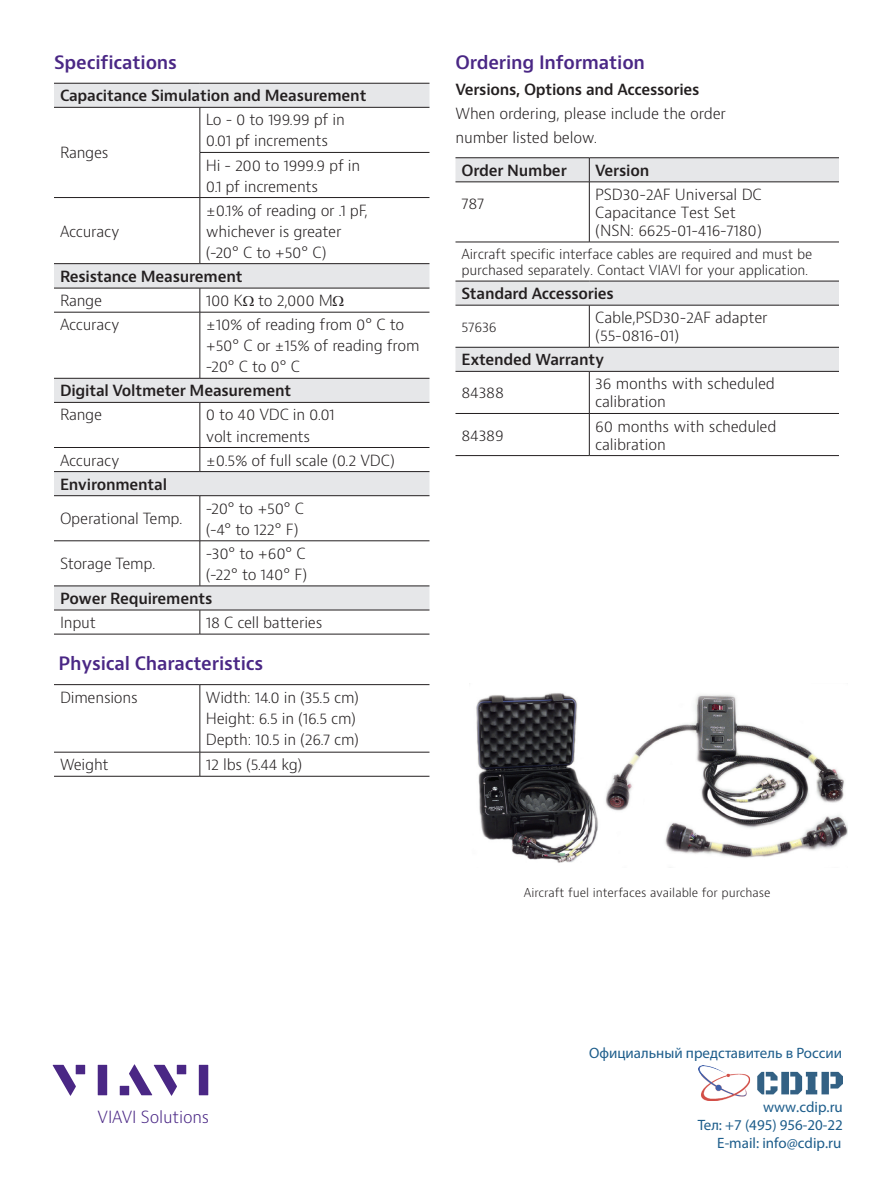
<style>
.page{position:relative;width:893px;height:1191px;background:#fff}
.page>*{position:absolute;margin:0;border:0;box-sizing:border-box;transform-origin:0 0}
.t1{font:600 18px "Bernino Sans";letter-spacing:-.01em;color:#4a2785}
.t2{font:300 16.35px "Bernino Sans";letter-spacing:-.01em;color:#4a2785}
.t3{font:300 15px/21px "Bernino Sans";letter-spacing:-.015em;color:#231f20}
.t4{font:600 15px "Bernino Sans";letter-spacing:-.015em;color:#231f20}
.t5{font:15px/18px "Myriad Pro";color:#1d5d8b;text-align:right}
.t6{font:300 13.5px/16.2px "Bernino Sans";letter-spacing:-.015em;color:#231f20}
.t7{font:300 12px "Bernino Sans";color:#231f20}
</style>
<div class="page">
<svg style="left:53px;top:1064px;width:23px;height:31px"></svg>
<div style="left:76px;top:1064px;width:9px;height:10px;background:#4a2785"></div>
<div style="left:98px;top:1064px;width:9px;height:31px;background:#4a2785"></div>
<div style="left:177px;top:1064px;width:9px;height:10px;background:#4a2785"></div>
<div style="left:199px;top:1064px;width:9px;height:31px;background:#4a2785"></div>
<svg style="left:129px;top:1064px;width:48px;height:31px"></svg>
<div style="left:120px;top:1085px;width:9px;height:10px;background:#4a2785"></div>
<svg style="left:54px;top:84px;width:375px;height:526px"></svg>
<hr style="left:54px;top:83px;width:146px;height:1px;background:#231f20">
<hr style="left:200px;top:83px;width:229px;height:1px;background:#231f20">
<hr style="left:54px;top:107px;width:146px;height:1px;background:#231f20">
<hr style="left:200px;top:107px;width:229px;height:1px;background:#231f20">
<hr style="left:200px;top:107px;width:1px;height:45px;background:#231f20">
<hr style="left:200px;top:152px;width:229px;height:1px;background:#231f20">
<hr style="left:200px;top:153px;width:1px;height:44px;background:#231f20">
<hr style="left:54px;top:197px;width:146px;height:1px;background:#231f20">
<hr style="left:200px;top:197px;width:229px;height:1px;background:#231f20">
<hr style="left:200px;top:198px;width:1px;height:65px;background:#231f20">
<hr style="left:54px;top:263px;width:146px;height:1px;background:#231f20">
<hr style="left:200px;top:263px;width:229px;height:1px;background:#231f20">
<hr style="left:54px;top:288px;width:146px;height:1px;background:#231f20">
<hr style="left:200px;top:288px;width:229px;height:1px;background:#231f20">
<svg style="left:200px;top:288px;width:1px;height:24px"></svg>
<hr style="left:54px;top:312px;width:146px;height:1px;background:#231f20">
<hr style="left:200px;top:312px;width:229px;height:1px;background:#231f20">
<hr style="left:200px;top:312px;width:1px;height:66px;background:#231f20">
<hr style="left:54px;top:378px;width:146px;height:1px;background:#231f20">
<hr style="left:200px;top:378px;width:229px;height:1px;background:#231f20">
<hr style="left:54px;top:402px;width:146px;height:1px;background:#231f20">
<hr style="left:200px;top:402px;width:229px;height:1px;background:#231f20">
<hr style="left:200px;top:402px;width:1px;height:45px;background:#231f20">
<hr style="left:54px;top:447px;width:146px;height:1px;background:#231f20">
<hr style="left:200px;top:447px;width:229px;height:1px;background:#231f20">
<svg style="left:200px;top:448px;width:1px;height:23px"></svg>
<hr style="left:54px;top:471px;width:146px;height:1px;background:#231f20">
<hr style="left:200px;top:471px;width:229px;height:1px;background:#231f20">
<hr style="left:54px;top:495px;width:146px;height:1px;background:#231f20">
<hr style="left:200px;top:495px;width:229px;height:1px;background:#231f20">
<hr style="left:200px;top:496px;width:1px;height:44px;background:#231f20">
<hr style="left:54px;top:540px;width:146px;height:1px;background:#231f20">
<hr style="left:200px;top:540px;width:229px;height:1px;background:#231f20">
<hr style="left:200px;top:541px;width:1px;height:45px;background:#231f20">
<hr style="left:54px;top:585px;width:146px;height:1px;background:#231f20">
<hr style="left:200px;top:585px;width:229px;height:1px;background:#231f20">
<hr style="left:54px;top:610px;width:146px;height:1px;background:#231f20">
<hr style="left:200px;top:610px;width:229px;height:1px;background:#231f20">
<svg style="left:200px;top:610px;width:1px;height:24px"></svg>
<hr style="left:54px;top:634px;width:146px;height:1px;background:#231f20">
<hr style="left:200px;top:634px;width:229px;height:1px;background:#231f20">
<hr style="left:54px;top:684px;width:146px;height:1px;background:#231f20">
<hr style="left:200px;top:684px;width:229px;height:1px;background:#231f20">
<hr style="left:200px;top:685px;width:1px;height:67px;background:#231f20">
<hr style="left:54px;top:752px;width:146px;height:1px;background:#231f20">
<hr style="left:200px;top:752px;width:229px;height:1px;background:#231f20">
<svg style="left:200px;top:752px;width:1px;height:24px"></svg>
<hr style="left:54px;top:776px;width:146px;height:1px;background:#231f20">
<hr style="left:200px;top:776px;width:229px;height:1px;background:#231f20">
<svg style="left:455px;top:158px;width:384px;height:213px"></svg>
<hr style="left:455px;top:157px;width:134px;height:1px;background:#231f20">
<hr style="left:589px;top:157px;width:250px;height:1px;background:#231f20">
<svg style="left:589px;top:158px;width:1px;height:24px"></svg>
<hr style="left:455px;top:182px;width:134px;height:1px;background:#231f20">
<hr style="left:589px;top:182px;width:250px;height:1px;background:#231f20">
<hr style="left:589px;top:182px;width:1px;height:60px;background:#231f20">
<hr style="left:455px;top:242px;width:134px;height:1px;background:#231f20">
<hr style="left:589px;top:242px;width:250px;height:1px;background:#231f20">
<hr style="left:455px;top:281px;width:134px;height:1px;background:#231f20">
<hr style="left:589px;top:281px;width:250px;height:1px;background:#231f20">
<hr style="left:455px;top:305px;width:134px;height:1px;background:#231f20">
<hr style="left:589px;top:305px;width:250px;height:1px;background:#231f20">
<hr style="left:589px;top:305px;width:1px;height:42px;background:#231f20">
<hr style="left:455px;top:347px;width:134px;height:1px;background:#231f20">
<hr style="left:589px;top:347px;width:250px;height:1px;background:#231f20">
<hr style="left:455px;top:371px;width:134px;height:1px;background:#231f20">
<hr style="left:589px;top:371px;width:250px;height:1px;background:#231f20">
<hr style="left:589px;top:371px;width:1px;height:42px;background:#231f20">
<hr style="left:455px;top:413px;width:134px;height:1px;background:#231f20">
<hr style="left:589px;top:413px;width:250px;height:1px;background:#231f20">
<hr style="left:589px;top:414px;width:1px;height:41px;background:#231f20">
<hr style="left:455px;top:455px;width:134px;height:1px;background:#231f20">
<hr style="left:589px;top:455px;width:250px;height:1px;background:#231f20">
<img style="left:476px;top:693px;width:372px;height:170px">
<img style="left:699px;top:1065px;width:144px;height:35px">
<svg style="left:243px;top:296px;width:11px;height:10px"></svg>
<svg style="left:333px;top:296px;width:11px;height:10px"></svg>
<p class="t1" style="left:54px;top:50px;width:125px">Specifications</p>
<p class="t4" style="left:60px;top:86px;width:308px">Capacitance Simulation and Measurement</p>
<p class="t3" style="left:60px;top:143px;width:50px">Ranges</p>
<p class="t3" style="left:206px;top:110px;width:140px">Lo - 0 to 199.99 pf in<br>0.01 pf increments</p>
<p class="t3" style="left:206px;top:155px;width:156px">Hi - 200 to 1999.9 pf in<br>0.1 pf increments</p>
<p class="t3" style="left:206px;top:200px;width:164px">±0.1% of reading or .1 pF, whichever is greater (-20° C to +50° C)</p>
<p class="t4" style="left:60px;top:266px;width:184px">Resistance Measurement</p>
<p class="t3" style="left:60px;top:290px;width:44px">Range</p>
<p class="t3" style="left:206px;top:290px;width:129px">100 K to 2,000 M</p>
<p class="t3" style="left:60px;top:314px;width:61px">Accuracy</p>
<p class="t3" style="left:206px;top:314px;width:215px">±10% of reading from 0° C to +50° C or ±15% of reading from -20° C to 0° C</p>
<p class="t4" style="left:60px;top:381px;width:233px">Digital Voltmeter Measurement</p>
<p class="t3" style="left:60px;top:405px;width:44px">Range</p>
<p class="t3" style="left:206px;top:405px;width:130px">0 to 40 VDC in 0.01 volt increments</p>
<p class="t3" style="left:60px;top:450px;width:61px">Accuracy</p>
<p class="t3" style="left:206px;top:450px;width:191px">±0.5% of full scale (0.2 VDC)</p>
<p class="t4" style="left:60px;top:474px;width:109px">Environmental</p>
<p class="t3" style="left:60px;top:508px;width:124px">Operational Temp.</p>
<p class="t3" style="left:206px;top:498px;width:100px">-20° to +50° C (-4° to 122° F)</p>
<p class="t3" style="left:60px;top:554px;width:97px">Storage Temp.</p>
<p class="t3" style="left:206px;top:543px;width:103px">-30° to +60° C (-22° to 140° F)</p>
<p class="t4" style="left:60px;top:589px;width:154px">Power Requirements</p>
<p class="t3" style="left:60px;top:612px;width:37px">Input</p>
<p class="t3" style="left:206px;top:612px;width:118px">18 C cell batteries</p>
<p class="t3" style="left:60px;top:221px;width:61px">Accuracy</p>
<p class="t1" style="left:59px;top:652px;width:206px">Physical Characteristics</p>
<p class="t3" style="left:60px;top:687px;width:79px">Dimensions</p>
<p class="t3" style="left:206px;top:687px;width:155px">Width: 14.0 in (35.5 cm)<br>Height: 6.5 in (16.5 cm)<br>Depth: 10.5 in (26.7 cm)</p>
<p class="t3" style="left:60px;top:754px;width:50px">Weight</p>
<p class="t3" style="left:206px;top:754px;width:98px">12 lbs (5.44 kg)</p>
<p class="t1" style="left:455px;top:50px;width:191px">Ordering Information</p>
<p class="t4" style="left:455px;top:80px;width:246px">Versions, Options and Accessories</p>
<p class="t3" style="left:455px;top:102px;width:272px;line-height:24px">When ordering, please include the order number listed below.</p>
<p class="t4" style="left:461px;top:161px;width:107px">Order Number</p>
<p class="t4" style="left:595px;top:161px;width:56px">Version</p>
<p class="t3" style="left:461px;top:193px;width:24px">787</p>
<p class="t3" style="left:595px;top:186px;width:168px;line-height:18px">PSD30-2AF Universal DC<br>Capacitance Test Set (NSN: 6625-01-416-7180)</p>
<p class="t6" style="left:461px;top:246px;width:352px">Aircraft specific interface cables are required and must be purchased separately. Contact VIAVI for your application.</p>
<p class="t4" style="left:461px;top:284px;width:154px">Standard Accessories</p>
<p class="t6" style="left:461px;top:319px;width:37px">57636</p>
<p class="t3" style="left:595px;top:309px;width:174px;line-height:18px">Cable,PSD30-2AF adapter (55-0816-01)</p>
<p class="t4" style="left:461px;top:350px;width:144px">Extended Warranty</p>
<p class="t3" style="left:461px;top:383px;width:44px">84388</p>
<p class="t3" style="left:595px;top:375px;width:181px;line-height:18px">36 months with scheduled calibration</p>
<p class="t3" style="left:461px;top:425px;width:44px">84389</p>
<p class="t3" style="left:595px;top:417px;width:183px;line-height:18px">60 months with scheduled calibration</p>
<p class="t7" style="left:524px;top:884px;width:248px">Aircraft fuel interfaces available for purchase</p>
<p class="t2" style="left:98px;top:1106px;width:113px">VIAVI Solutions</p>
<p class="t5" style="left:589px;top:1043px;width:255px">Официальный представитель в России</p>
<p class="t5" style="left:698px;top:1097px;width:147px">www.cdip.ru<br>Тел: +7 (495) 956-20-22<br>E-mail: info@cdip.ru</p>
</div>
